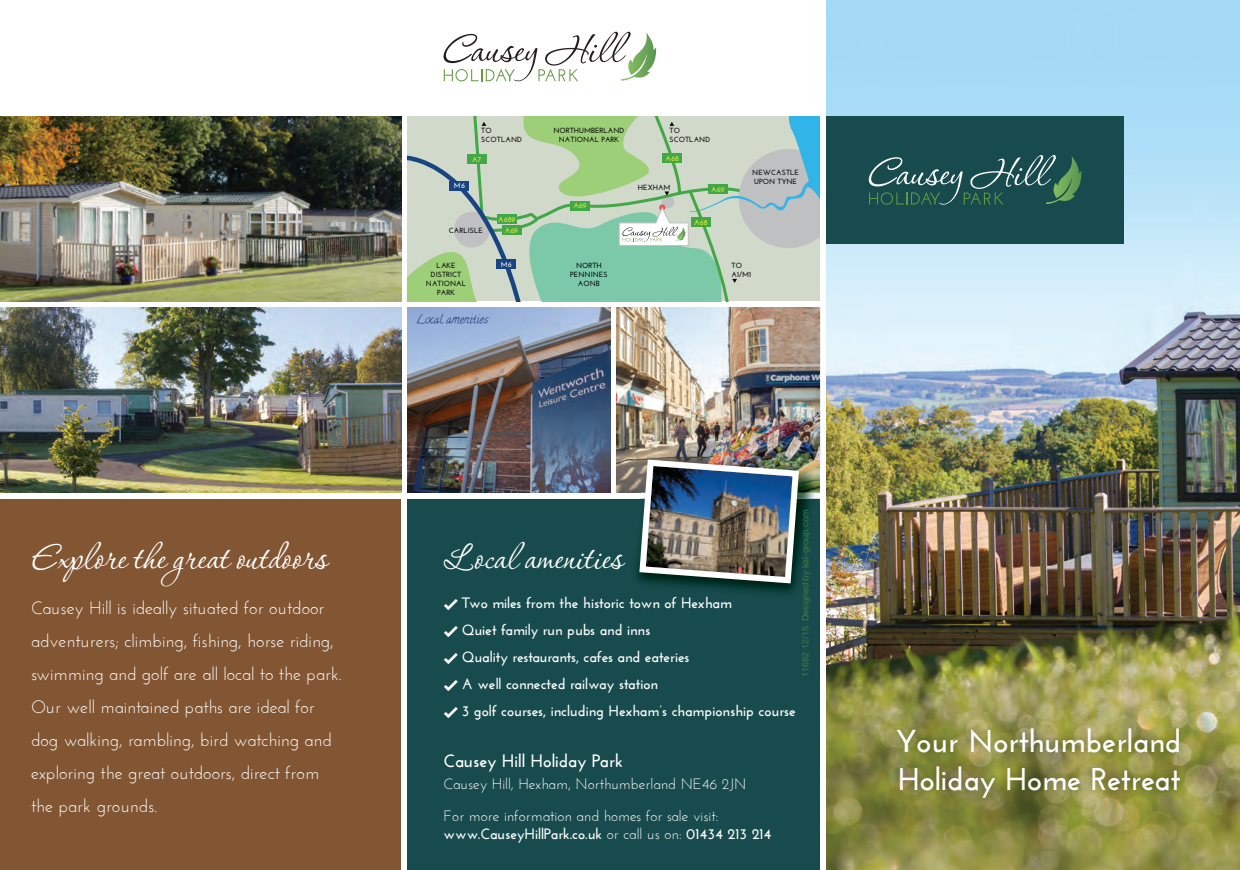
<style>
.page{position:relative;width:1240px;height:870px;background:#fff}
.page>*{position:absolute;margin:0;border:0;box-sizing:border-box;transform-origin:0 0}
.t1{font:45px "P22 Corinthia";color:#fff}
.t2{font:700 31.5px/37.8px "Josefin Sans";color:#fff}
.t3{font:18px/33px "Josefin Sans";color:#fff}
.t4{font:700 18px "Josefin Sans";color:#fff}
.t5{font:700 15px/27px "Josefin Sans";color:#fff}
.t6{font:15px/32.1px "Josefin Sans";color:#fff}
.t7{font:12px "Calligraffitti";color:#1c3471}
.t8{font:9px "Helvetica Neue";color:#3c7d46}
.t9{font:700 7.5px/9px "Josefin Sans";color:#000001}
.t10{font:700 7.5px "Josefin Sans";color:#eeea36}
.t11{font:700 7.5px "Josefin Sans";color:#fff}
.s1{font-family:"Sosa";font-weight:400}
.s2{font-weight:400}
</style>
<div class="page">
<div style="left:407px;top:499px;width:413px;height:371px;background:#184b4d"></div>
<div style="left:407px;top:116px;width:413px;height:376px;background:linear-gradient(to right,#fff,#fff)"></div>
<svg style="left:407px;top:116px;width:413px;height:185px;background:#afceb5"></svg>
<img style="left:407px;top:307px;width:203px;height:185px">
<img style="left:617px;top:307px;width:203px;height:185px">
<img style="left:826px;top:0;width:414px;height:870px">
<div style="left:826px;top:116px;width:298px;height:128px;background:#184b4d"></div>
<svg style="left:869px;top:155px;width:212px;height:50px"></svg>
<img style="left:802px;top:492px;width:18px;height:7px">
<img style="left:641px;top:452px;width:179px;height:40px">
<img style="left:636px;top:456px;width:166px;height:131px">
<img style="left:853px;top:712px;width:372px;height:128px">
<div style="left:0;top:499px;width:401px;height:371px;background:#825633"></div>
<img style="left:0;top:116px;width:401px;height:185px">
<img style="left:0;top:307px;width:401px;height:185px">
<svg style="left:443px;top:32px;width:213px;height:49px"></svg>
<h1 class="t1" style="left:31px;top:526px;width:297px">Explore the great outdoors</h1>
<p class="t3" style="left:31px;top:593px;width:312px">Causey Hill is ideally situated for outdoor adventurers; climbing, fishing, horse riding, swimming and golf are all local to the park.<br>Our well maintained paths are ideal for dog walking, rambling, bird watching and exploring the great outdoors, direct from the park grounds.</p>
<p class="t9" style="left:481px;top:126px;width:42px">TO<br>SCOTLAND</p>
<p class="t10" style="left:472px;top:155px;width:11px">A7</p>
<p class="t11" style="left:454px;top:181px;width:12px">M6</p>
<p class="t9" style="left:449px;top:226px;width:36px">CARLISLE</p>
<p class="t9" style="left:426px;top:261px;width:42px;text-align:center">LAKE<br>DISTRICT<br>NATIONAL<br>PARK</p>
<p class="t7" style="left:416px;top:312px;width:74px">Local amenities</p>
<p class="t10" style="left:498px;top:215px;width:19px">A689</p>
<p class="t10" style="left:505px;top:226px;width:15px">A69</p>
<p class="t11" style="left:501px;top:260px;width:12px">M6</p>
<p class="t9" style="left:553px;top:126px;width:73px;text-align:center">NORTHUMBERLAND<br>NATIONAL PARK</p>
<p class="t10" style="left:573px;top:201px;width:15px">A69</p>
<p class="t9" style="left:669px;top:126px;width:42px">TO<br>SCOTLAND</p>
<p class="t10" style="left:666px;top:154px;width:15px">A68</p>
<p class="t9" style="left:638px;top:182px;width:34px">HEXHAM</p>
<p class="t10" style="left:711px;top:185px;width:15px">A69</p>
<p class="t10" style="left:694px;top:218px;width:15px">A68</p>
<p class="t9" style="left:752px;top:168px;width:48px">NEWCASTLE<br>UPON TYNE</p>
<p class="t9" style="left:570px;top:261px;width:39px;text-align:center">NORTH<br>PENNINES<br>AONB</p>
<p class="t9" style="left:732px;top:261px;width:21px">TO<br>A1/M1</p>
<p class="t8" style="left:799px;top:677px;width:169px;rotate:-90deg">11682 12/15 Designed by kal-group.com</p>
<h1 class="t1" style="left:443px;top:526px;width:181px">Local amenities</h1>
<p class="t5" style="left:443px;top:591px;width:354px"><span class="s1">å</span> Two miles from the historic town of Hexham<br><span class="s1">å</span> Quiet family run pubs and inns<br><span class="s1">å</span> Quality restaurants, cafes and eateries<br><span class="s1">å</span> A well connected railway station<br><span class="s1">å</span> 3 golf courses, including Hexham’s championship course</p>
<p class="t4" style="left:443px;top:754px;width:181px">Causey Hill Holiday Park</p>
<p class="t6" style="left:443px;top:769px;width:304px">Causey Hill, Hexham, Northumberland NE46 2JN<br>For more information and homes for sale visit:</p>
<p class="t5" style="left:443px;top:822px;width:329px">www.CauseyHillPark.co.uk <span class="s2">or call us on:</span> 01434 213 214</p>
<h2 class="t2" style="left:896px;top:725px;width:286px">Your Northumberland<br>Holiday Home Retreat</h2>
</div>
